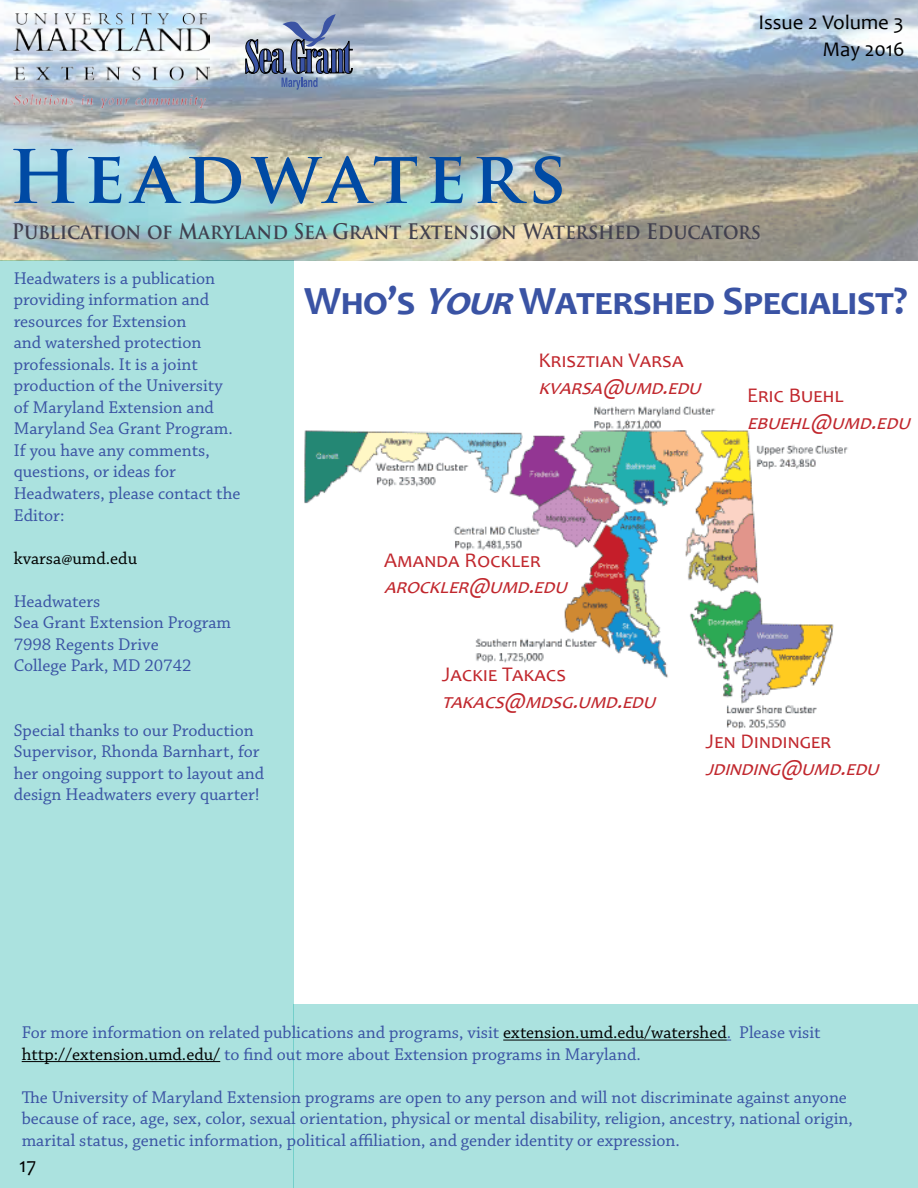
<style>
.page{position:relative;width:918px;height:1188px;background:#fff}
.page>*{position:absolute;margin:0;border:0;box-sizing:border-box;transform-origin:0 0}
.t1{font:700 71.7px "Trajan Pro";letter-spacing:.085em;color:#004aa4}
.t2{font:700 40.35px "Candara";letter-spacing:-.01em;color:#3a53a4}
.t3{font:italic 20.85px "Candara";color:#c1272d}
.t4{font:20.85px "Candara";letter-spacing:.01em;color:#c1272d}
.t5{font:700 20.85px "Trajan Pro";letter-spacing:-.01em;color:#41404e;scale:.9 1}
.t6{font:20.85px/27px "Candara";color:#000;text-align:right}
.t7{font:18px/21.5px "Chaparral Pro";color:#3a53a4}
.t8{font:18px "Chaparral Pro";color:#000}
.s1{font-style:italic}
.s2{color:#000}
</style>
<div class="page">
<div style="left:0;top:261px;width:293px;height:927px;background:#abe2df"></div>
<div style="left:293px;top:1004px;width:625px;height:184px;background:#abe2df"></div>
<hr style="left:503px;top:1040px;width:224px;height:1px;background:#000">
<hr style="left:22px;top:1061px;width:198px;height:1px;background:#000">
<img style="left:304px;top:406px;width:544px;height:323px">
<img style="left:0;top:0;width:918px;height:261px">
<img style="left:14px;top:14px;width:196px;height:93px">
<svg style="left:246px;top:14px;width:106px;height:76px;background:#8795af"></svg>
<p class="t6" style="left:758px;top:8px;width:148px">Issue 2 Volume 3<br>May 2016</p>
<h1 class="t1" style="left:9px;top:132px;width:559px">Headwaters</h1>
<p class="t5" style="left:12px;top:219px;width:834px">Publication of Maryland Sea Grant Extension Watershed Educators</p>
<p class="t7" style="left:14px;top:268px;width:228px">Headwaters is a publication providing information and resources for Extension<br>and watershed protection professionals. It is a joint production of the University of Maryland Extension and<br>Maryland Sea Grant Program.<br>If you have any comments, questions, or ideas for<br>Headwaters, please contact the<br>Editor:</p>
<p class="t8" style="left:14px;top:548px;width:125px">kvarsa@umd.edu</p>
<p class="t7" style="left:14px;top:591px;width:219px">Headwaters<br>Sea Grant Extension Program<br>7998 Regents Drive<br>College Park, MD 20742</p>
<p class="t7" style="left:14px;top:720px;width:252px">Special thanks to our Production Supervisor, Rhonda Barnhart, for her ongoing support to layout and design Headwaters every quarter!</p>
<h2 class="t2" style="left:304px;top:276px;width:605px">Who’s <span class="s1">Your</span>Watershed Specialist?</h2>
<p class="t4" style="left:538px;top:347px;width:145px">Krisztian Varsa</p>
<p class="t3" style="left:538px;top:374px;width:171px">kvarsa@umd.edu</p>
<p class="t4" style="left:747px;top:382px;width:98px">Eric Buehl</p>
<p class="t3" style="left:747px;top:409px;width:171px">ebuehl@umd.edu</p>
<p class="t4" style="left:384px;top:547px;width:158px">Amanda Rockler</p>
<p class="t3" style="left:384px;top:574px;width:191px">arockler@umd.edu</p>
<p class="t4" style="left:442px;top:661px;width:126px">Jackie Takacs</p>
<p class="t3" style="left:442px;top:688px;width:222px">takacs@mdsg.umd.edu</p>
<p class="t4" style="left:705px;top:729px;width:127px">Jen Dindinger</p>
<p class="t3" style="left:705px;top:756px;width:181px">jdinding@umd.edu</p>
<p class="t7" style="left:22px;top:1023px;width:800px">For more information on related publications and programs, visit <span class="s2">extension.umd.edu/watershed</span>. Please visit <span class="s2">http://extension.umd.edu/</span> to find out more about Extension programs in Maryland.</p>
<p class="t7" style="left:22px;top:1087px;width:833px">The University of Maryland Extension programs are open to any person and will not discriminate against anyone because of race, age, sex, color, sexual orientation, physical or mental disability, religion, ancestry, national origin, marital status, genetic information, political affiliation, and gender identity or expression.</p>
<p class="t6" style="left:19px;top:1151px;width:19px">17</p>
</div>
